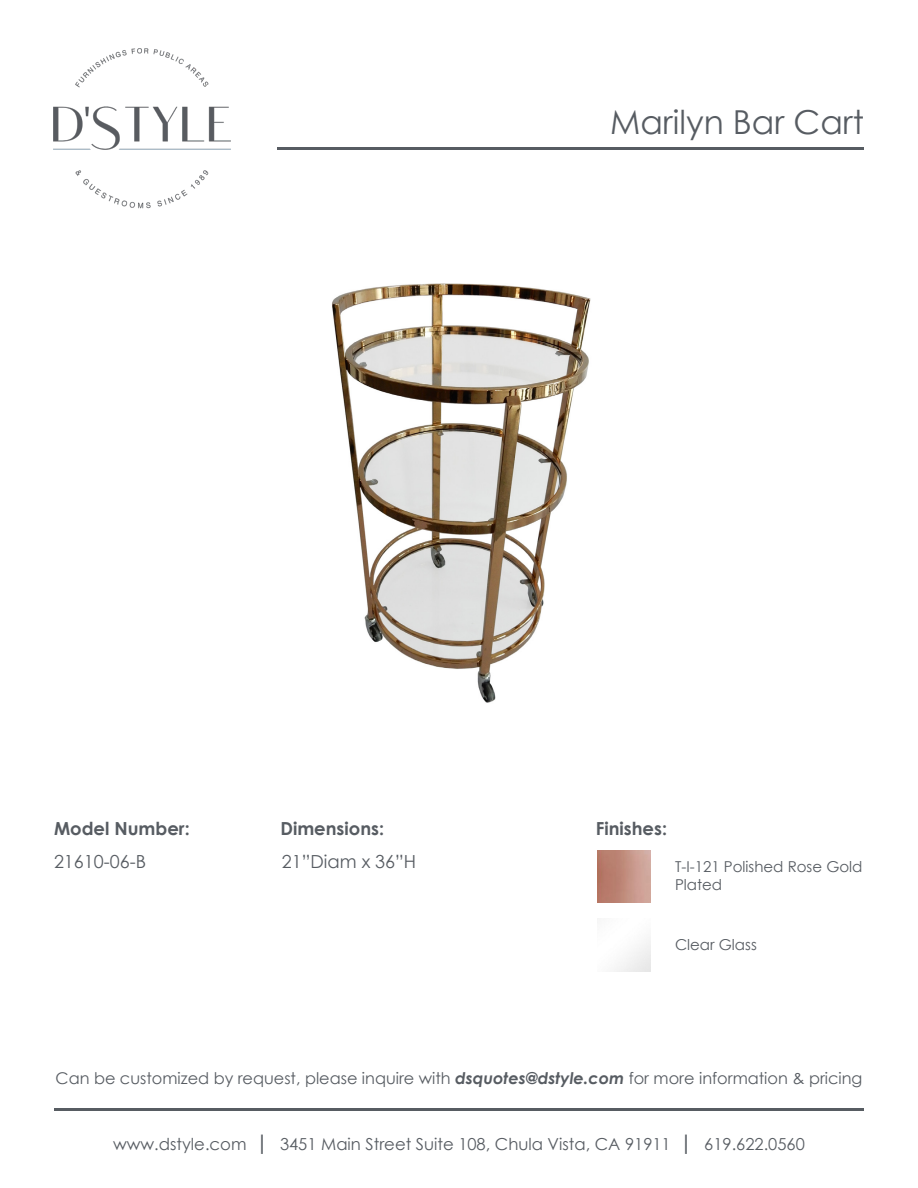
<style>
.page{position:relative;width:918px;height:1188px;background:#fff}
.page>*{position:absolute;margin:0;border:0;box-sizing:border-box;transform-origin:0 0}
.t1{font:33px "Century Gothic";color:#575c62}
.t2{font:700 18px "Century Gothic";color:#575c62}
.t3{font:18px "Century Gothic";color:#575c62}
.t4{font:16.5px "Century Gothic";color:#575c62}
.t5{font:16.2px "Century Gothic";color:#575c62}
.t6{font:15px/18px "Century Gothic";color:#575c62}
.s1{font-weight:700;font-style:italic}
.s2{font-weight:700;font-size:21px}
</style>
<div class="page">
<img style="left:53px;top:48px;width:178px;height:161px">
<hr style="left:54px;top:1108px;width:810px;height:3px;background:#575c62">
<img style="left:598px;top:850px;width:52px;height:53px">
<img style="left:332px;top:283px;width:259px;height:420px">
<hr style="left:277px;top:148px;width:587px;height:2px;background:#575c62">
<p class="t1" style="left:610px;top:99px;width:256px">Marilyn Bar Cart</p>
<p class="t2" style="left:54px;top:815px;width:137px">Model Number:</p>
<p class="t2" style="left:280px;top:815px;width:105px">Dimensions:</p>
<p class="t2" style="left:596px;top:815px;width:73px">Finishes:</p>
<p class="t3" style="left:54px;top:849px;width:94px">21610-06-B</p>
<p class="t3" style="left:282px;top:849px;width:136px">21”Diam x 36”H</p>
<p class="t6" style="left:675px;top:857px;width:189px">T-I-121 Polished Rose Gold<br>Plated</p>
<p class="t6" style="left:675px;top:935px;width:83px">Clear Glass</p>
<p class="t5" style="left:56px;top:1067px;width:808px">Can be customized by request, please inquire with <span class="s1">dsquotes@dstyle.com</span> for more information &amp; pricing</p>
<p class="t4" style="left:113px;top:1132px;width:693px">www.dstyle.com <span class="s2">|</span> 3451 Main Street Suite 108, Chula Vista, CA 91911 <span class="s2">|</span> 619.622.0560</p>
</div>
